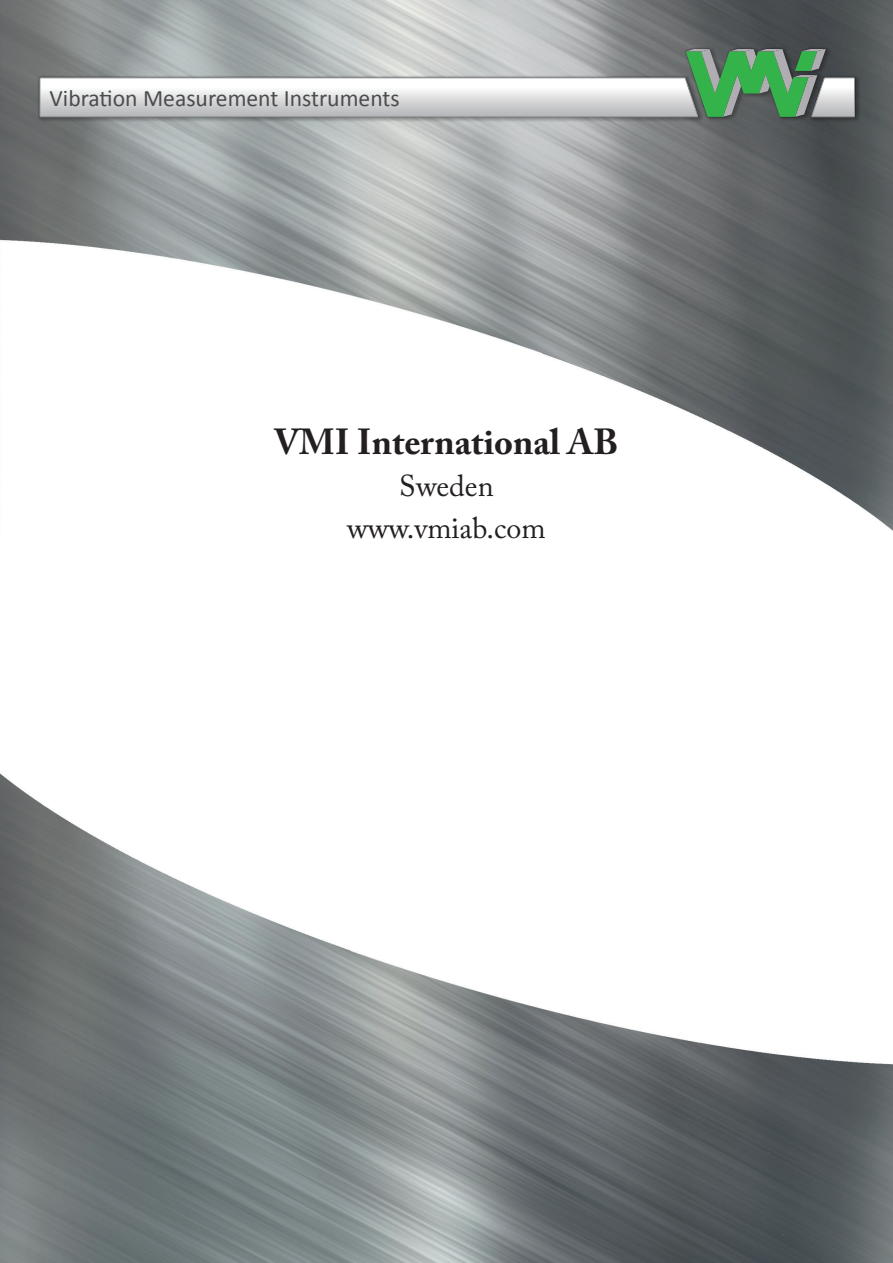
<style>
.page{position:relative;width:893px;height:1263px;background:#fff}
.page>*{position:absolute;margin:0;border:0;box-sizing:border-box;transform-origin:0 0}
.t1{font:700 36px "Adobe Caslon Pro";color:#231f20}
.t2{font:30px "Adobe Caslon Pro";color:#231f20}
.t3{font:23.7px "Calibri";color:#4b4c4d}
</style>
<div class="page">
<img style="left:0;top:773px;width:893px;height:490px">
<img style="left:0;top:0;width:893px;height:531px">
<img style="left:36px;top:46px;width:825px;height:90px">
<img style="left:37px;top:75px;width:663px;height:45px">
<img style="left:809px;top:75px;width:48px;height:45px">
<img style="left:685px;top:48px;width:142px;height:70px">
<svg style="left:39px;top:49px;width:816px;height:68px"></svg>
<p class="t3" style="left:50px;top:83px;width:352px">Vibration Measurement Instruments</p>
<p class="t1" style="left:274px;top:420px;width:345px">VMI International AB</p>
<p class="t2" style="left:399px;top:468px;width:96px">Sweden</p>
<p class="t2" style="left:347px;top:510px;width:200px">www.vmiab.com</p>
</div>
